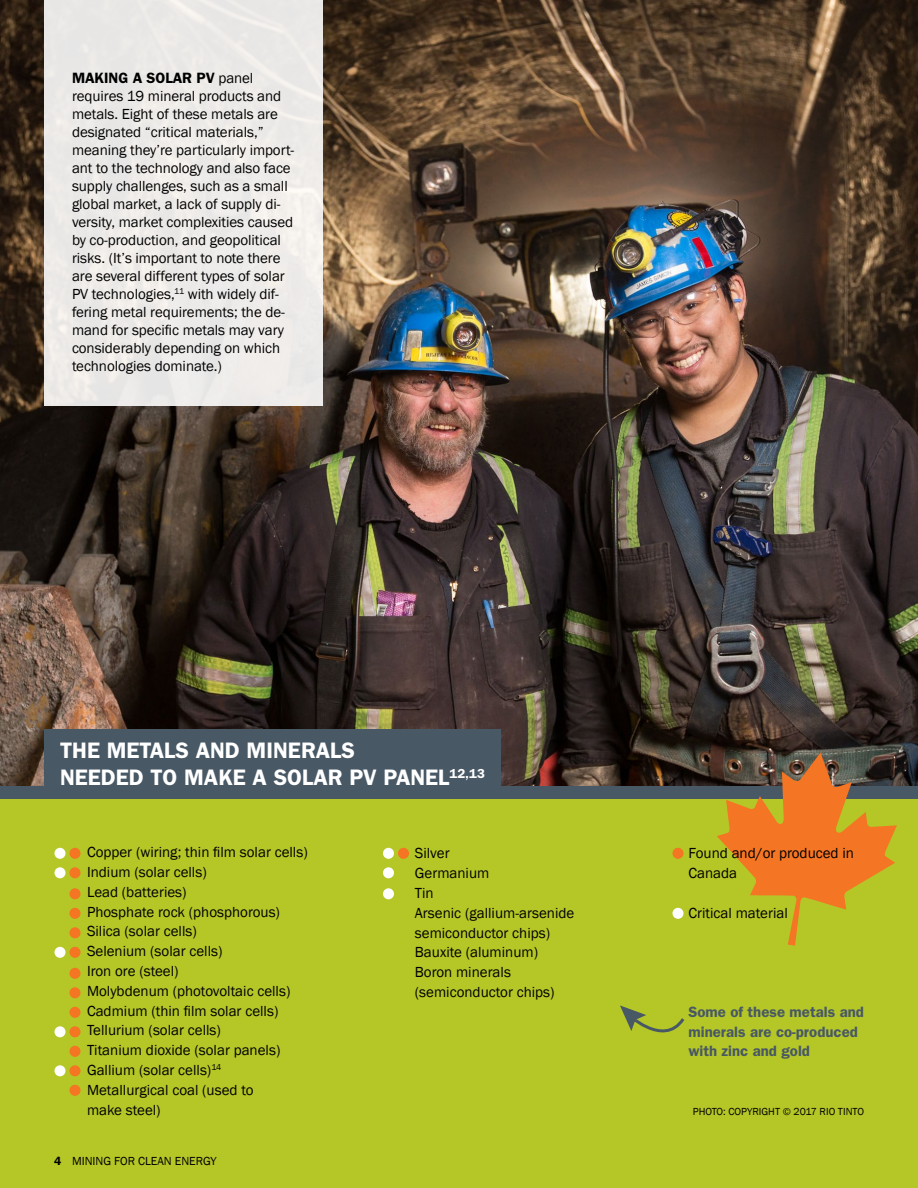
<style>
.page{position:relative;width:918px;height:1188px;background:#fff}
.page>*{position:absolute;margin:0;border:0;box-sizing:border-box;transform-origin:0 0}
.t1{font:600 22.5px/27px "Franklin Gothic";color:#fff}
.t2{font:15px/19.8px "Franklin Gothic";letter-spacing:-.005em;color:#000}
.t3{font:600 15px/19.8px "Franklin Gothic";color:#485865}
.t4{font:12px "Franklin Gothic";color:#000}
.t5{font:10.5px "Franklin Gothic";color:#000}
.s1{font-weight:600}
</style>
<div class="page">
<img style="left:0;top:0;width:918px;height:800px">
<div style="left:44px;top:0;width:279px;height:405px;background:#eceae8"></div>
<div style="left:44px;top:730px;width:456px;height:73px;background:#485865"></div>
<div style="left:1px;top:786px;width:917px;height:46px;background:#485865"></div>
<div style="left:0;top:800px;width:918px;height:388px;background:#b5c627"></div>
<svg style="left:717px;top:753px;width:180px;height:193px"></svg>
<div style="left:69px;top:848px;width:12px;height:11px;background:#f47522;border-radius:50%"></div>
<div style="left:54px;top:848px;width:12px;height:11px;background:#fff;border-radius:50%"></div>
<div style="left:69px;top:867px;width:12px;height:11px;background:#f47522;border-radius:50%"></div>
<div style="left:54px;top:867px;width:12px;height:11px;background:#fff;border-radius:50%"></div>
<div style="left:69px;top:888px;width:12px;height:11px;background:#f47522;border-radius:50%"></div>
<div style="left:69px;top:908px;width:12px;height:11px;background:#f47522;border-radius:50%"></div>
<div style="left:69px;top:927px;width:12px;height:11px;background:#f47522;border-radius:50%"></div>
<div style="left:69px;top:947px;width:12px;height:11px;background:#f47522;border-radius:50%"></div>
<div style="left:54px;top:947px;width:12px;height:11px;background:#fff;border-radius:50%"></div>
<div style="left:69px;top:968px;width:12px;height:11px;background:#f47522;border-radius:50%"></div>
<div style="left:69px;top:987px;width:12px;height:11px;background:#f47522;border-radius:50%"></div>
<div style="left:69px;top:1007px;width:12px;height:11px;background:#f47522;border-radius:50%"></div>
<div style="left:69px;top:1026px;width:12px;height:11px;background:#f47522;border-radius:50%"></div>
<div style="left:54px;top:1026px;width:12px;height:11px;background:#fff;border-radius:50%"></div>
<div style="left:69px;top:1046px;width:12px;height:11px;background:#f47522;border-radius:50%"></div>
<div style="left:69px;top:1065px;width:12px;height:11px;background:#f47522;border-radius:50%"></div>
<div style="left:54px;top:1065px;width:12px;height:11px;background:#fff;border-radius:50%"></div>
<div style="left:69px;top:1085px;width:12px;height:11px;background:#f47522;border-radius:50%"></div>
<div style="left:398px;top:848px;width:11px;height:11px;background:#f47522;border-radius:50%"></div>
<div style="left:383px;top:848px;width:11px;height:11px;background:#fff;border-radius:50%"></div>
<div style="left:383px;top:867px;width:11px;height:11px;background:#fff;border-radius:50%"></div>
<div style="left:383px;top:888px;width:11px;height:11px;background:#fff;border-radius:50%"></div>
<div style="left:672px;top:848px;width:12px;height:11px;background:#f47522;border-radius:50%"></div>
<div style="left:672px;top:908px;width:12px;height:11px;background:#fff;border-radius:50%"></div>
<svg style="left:620px;top:1005px;width:64px;height:28px"></svg>
<p class="t2" style="left:72px;top:70px;width:224px;line-height:18px"><span class="s1">MAKING A SOLAR PV</span> panel requires 19 mineral products and metals. Eight of these metals are designated “critical materials,” meaning they’re particularly import&shy;ant to the technology and also face supply challenges, such as a small global market, a lack of supply di&shy;versity, market complexities caused by co-production, and geopolitical risks. (It’s important to note there are several different types of solar PV technologies,<sup>11</sup> with widely dif&shy;fering metal requirements; the de&shy;mand for specific metals may vary considerably depending on which technologies dominate.)</p>
<h1 class="t1" style="left:60px;top:739px;width:427px">THE METALS AND MINERALS<br>NEEDED TO MAKE A SOLAR PV PANEL<sup>12,13</sup></h1>
<p class="t2" style="left:87px;top:843px;width:222px">Copper (wiring; thin film solar cells)<br>Indium (solar cells)<br>Lead (batteries)<br>Phosphate rock (phosphorous)<br>Silica (solar cells)<br>Selenium (solar cells)<br>Iron ore (steel)<br>Molybdenum (photovoltaic cells)<br>Cadmium (thin film solar cells)<br>Tellurium (solar cells)<br>Titanium dioxide (solar panels)<br>Gallium (solar cells)<sup>14<br></sup>Metallurgical coal (used to<br>make steel)</p>
<p class="t4" style="left:54px;top:1156px;width:164px"><span class="s1">4</span> MINING FOR CLEAN ENERGY</p>
<p class="t2" style="left:415px;top:844px;width:161px">Silver<br>Germanium<br>Tin<br>Arsenic (gallium-arsenide semiconductor chips)<br>Bauxite (aluminum)<br>Boron minerals (semiconductor chips)</p>
<p class="t2" style="left:688px;top:844px;width:167px">Found and/or produced in<br>Canada</p>
<p class="t2" style="left:688px;top:903px;width:101px">Critical material</p>
<p class="t3" style="left:688px;top:1003px;width:177px">Some of these metals and minerals are co-produced with zinc and gold</p>
<p class="t5" style="left:693px;top:1105px;width:173px">PHOTO: COPYRIGHT © 2017 RIO TINTO</p>
</div>
